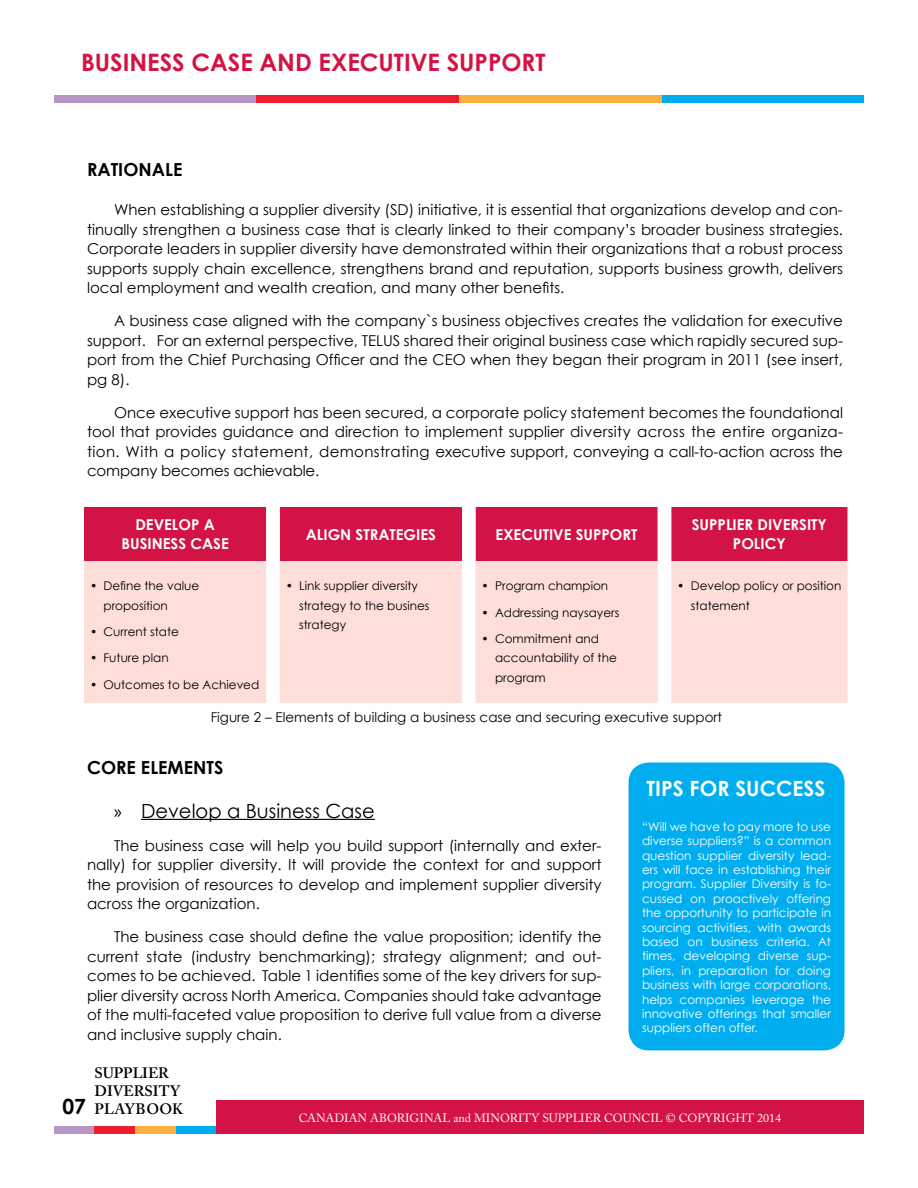
<style>
.page{position:relative;width:918px;height:1188px;background:#fff}
.page>*{position:absolute;margin:0;border:0;box-sizing:border-box;transform-origin:0 0}
.t1{font:700 24px "Century Gothic";color:#d31245}
.t2{font:700 21px "Century Gothic";color:#fff}
.t3{font:19.5px "Century Gothic";color:#000}
.t4{font:700 18px "Century Gothic";color:#000}
.t5{font:15px/19.5px "Century Gothic";color:#000;text-align:justify}
.t6{font:700 15px/19.5px "Century Gothic";color:#fff;text-align:center}
.t7{font:600 15px "Adobe Caslon Pro";color:#000}
.t8{font:13.5px "Century Gothic";color:#000}
.t9{font:12px/14.4px "Century Gothic";color:#fff;text-align:justify}
.t10{font:12px/19.5px "Century Gothic";color:#000}
.t11{font:12px "Adobe Caslon Pro";color:#fff}
.s1{font-family:"Myriad Pro"}
.s2{font-family:"Century Gothic";font-weight:700;font-size:21px}
</style>
<div class="page">
<div style="left:176px;top:1126px;width:40px;height:8px;background:#00aeef"></div>
<div style="left:135px;top:1126px;width:40px;height:8px;background:#fbb040"></div>
<div style="left:54px;top:1126px;width:40px;height:8px;background:#b596c6"></div>
<div style="left:95px;top:1126px;width:40px;height:8px;background:#ed1c2e"></div>
<div style="left:216px;top:1100px;width:648px;height:34px;background:#d31245"></div>
<hr style="left:141px;top:819px;width:234px;height:1px;background:#000">
<div style="left:662px;top:95px;width:202px;height:8px;background:#00aeef"></div>
<div style="left:459px;top:95px;width:202px;height:8px;background:#fbb040"></div>
<div style="left:54px;top:95px;width:202px;height:8px;background:#b596c6"></div>
<div style="left:257px;top:95px;width:202px;height:8px;background:#ed1c2e"></div>
<div style="left:84px;top:507px;width:764px;height:54px;background:#d31245"></div>
<div style="left:84px;top:561px;width:764px;height:142px;background:#fdded9"></div>
<div style="left:629px;top:762px;width:216px;height:288px;background:#00aeef;border-radius:20px"></div>
<h1 class="t1" style="left:81px;top:48px;width:43px">BUSINESS</h1>
<h1 class="t1" style="left:191px;top:48px;width:34px">CASE</h1>
<h1 class="t1" style="left:260px;top:48px;width:258px">AN D EXECUTIVE SUPPORT</h1>
<p class="t4" style="left:87px;top:158px;width:23px">RATIONA</p>
<p class="t4" style="left:165px;top:158px;width:16px">LE</p>
<p class="t5" style="left:87px;top:200px;width:757px;text-indent:27px">When establishing a supplier diversity (SD) initiative, it is essential that organizations develop and con&shy;tinually strengthen a business case that is clearly linked to their company’s broader business strategies.<br>Corporate leaders in supplier diversity have demonstrated within their organizations that a robust process supports supply chain excellence, strengthens brand and reputation, supports business growth, delivers local employment and wealth creation, and many other benefits.</p>
<p class="t5" style="left:87px;top:311px;width:758px;text-indent:27px">A business case aligned with the company`s business objectives creates the validation for executive support. For an external perspective, TELUS shared their original business case which rapidly secured sup&shy;port from the Chief Purchasing Officer and the CEO when they began their program in 2011 (see insert, pg 8).</p>
<p class="t5" style="left:87px;top:402px;width:758px;text-indent:27px">Once executive support has been secured, a corporate policy statement becomes the foundational tool that provides guidance and direction to implement supplier diversity across the entire organiza&shy;tion. With a policy statement, demonstrating executive support, conveying a call-to-action across the company becomes achievable.</p>
<p class="t6" style="left:121px;top:514px;width:109px">DEVELOP A<br>BUSINESS CASE</p>
<p class="t6" style="left:306px;top:524px;width:132px">ALIGN STRATEGIES</p>
<p class="t6" style="left:496px;top:524px;width:143px">EXECUTIVE SUPPORT</p>
<p class="t10" style="left:104px;top:576px;width:97px;text-indent:-14px">• Define the value proposition</p>
<p class="t10" style="left:90px;top:622px;width:91px">• Current state</p>
<p class="t10" style="left:90px;top:648px;width:80px">• Future plan</p>
<p class="t10" style="left:90px;top:674px;width:171px">• Outcomes to be Achieved</p>
<p class="t10" style="left:299px;top:576px;width:132px;text-indent:-14px">• Link supplier diversity strategy to the busines strategy</p>
<p class="t10" style="left:482px;top:576px;width:128px">• Program champion</p>
<p class="t10" style="left:482px;top:602px;width:139px">• Addressing naysayers</p>
<p class="t10" style="left:495px;top:629px;width:123px;text-indent:-14px">• Commitment and accountability of the program</p>
<p class="t6" style="left:692px;top:514px;width:17px">SUPPL</p>
<p class="t6" style="left:733px;top:514px;width:95px;text-align:left">IER DIVERSITY<br>POLICY</p>
<p class="t10" style="left:691px;top:576px;width:152px;text-indent:-14px">• Develop policy or position statement</p>
<p class="t8" style="left:211px;top:709px;width:513px">Figure 2 – Elements of building a business case and securing executive support</p>
<p class="t4" style="left:87px;top:756px;width:27px">CORE</p>
<p class="t4" style="left:141px;top:756px;width:29px">ELEMENTS</p>
<h3 class="t3" style="left:114px;top:799px;width:262px"><span class="s1">»</span> Develop a Business Case</h3>
<p class="t5" style="left:87px;top:835px;width:516px;text-indent:27px">The business case will help you build support (internally and exter&shy;nally) for supplier diversity. It will provide the context for and support the provision of resources to develop and implement supplier diversity across the organization.</p>
<p class="t5" style="left:87px;top:927px;width:516px;text-indent:27px">The business case should define the value proposition; identify the current state (industry benchmarking); strategy alignment; and out&shy;comes to be achieved. Table 1 identifies some of the key drivers for sup&shy;plier diversity across North America. Companies should take advantage of the multi-faceted value proposition to derive full value from a diverse and inclusive supply chain.</p>
<h2 class="t2" style="left:646px;top:775px;width:57px">TIPS FOR</h2>
<h2 class="t2" style="left:735px;top:775px;width:39px">SUCCESS</h2>
<p class="t9" style="left:642px;top:819px;width:191px">“Will we have to pay more to use diverse suppliers?” is a common question supplier diversity lead&shy;ers will face in establishing their program. Supplier Diversity is fo&shy;cussed on proactively offering the opportunity to participate in sourcing activities, with awards based on business criteria. At times, developing diverse sup&shy;pliers, in preparation for doing business with large corporations, helps companies leverage the innovative offerings that smaller suppliers often offer.</p>
<p class="t7" style="left:94px;top:1064px;width:76px">SUPPLIER</p>
<p class="t7" style="left:94px;top:1082px;width:87px">DIVERSITY</p>
<p class="t7" style="left:62px;top:1100px;width:122px"><span class="s2">07</span> PLAYBOOK</p>
<p class="t11" style="left:299px;top:1110px;width:484px">CANADIAN ABORIGINAL and MINORITY SUPPLIER COUNCIL © COPYRIGHT 2014</p>
</div>
